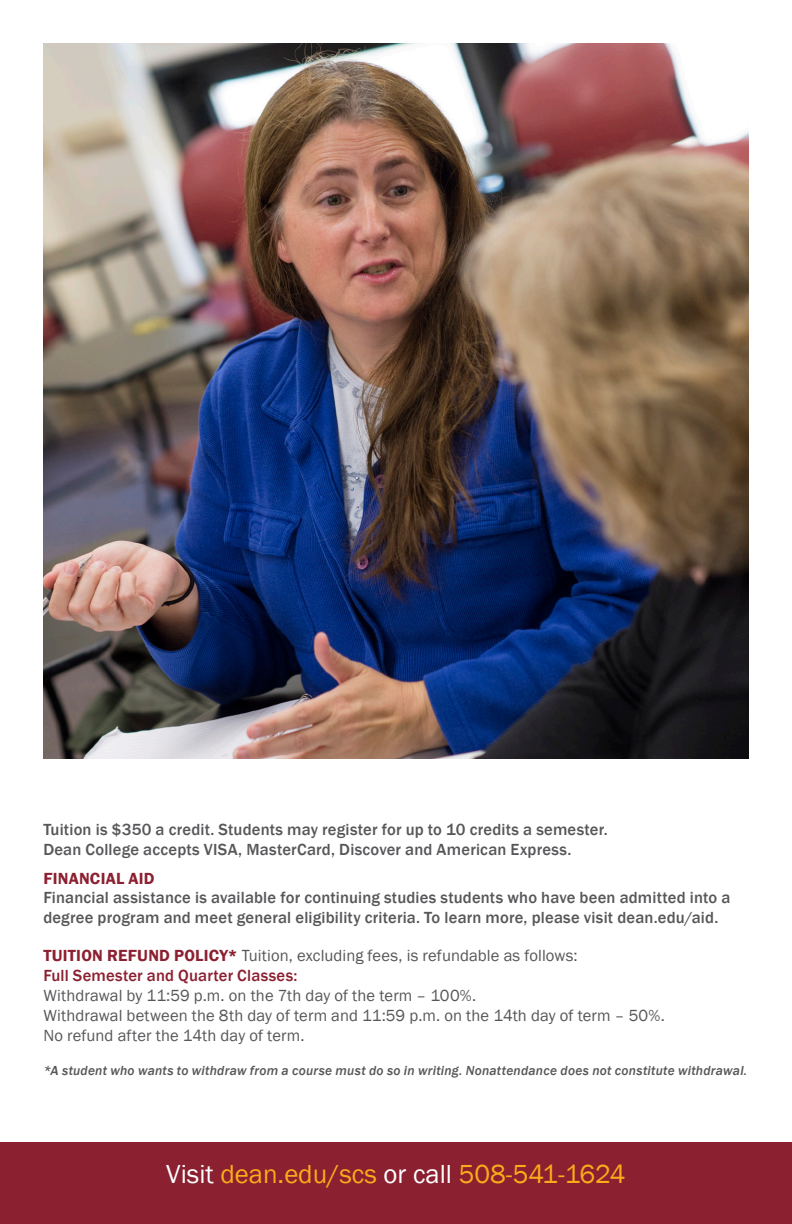
<style>
.page{position:relative;width:792px;height:1224px;background:#fff}
.page>*{position:absolute;margin:0;border:0;box-sizing:border-box;transform-origin:0 0}
.t1{font:26.8px "Franklin Gothic";color:#faab1a}
.BC_Copy{font:500 16.6px/19.8px "Franklin Gothic";letter-spacing:.01em;color:#575659}
.BC_Copy-2{font:16.6px "Franklin Gothic";letter-spacing:.005em;color:#575659}
.BC_Subheads{font:16.6px "Franklin Gothic";letter-spacing:.005em;color:#575659}
.BC_Copy-3{font:500 16.6px "Franklin Gothic";letter-spacing:.01em;color:#8b2031}
.BC_Subheads-2{font:600 16.6px "Franklin Gothic";letter-spacing:.015em;color:#8b2031}
.BC_Copy-4{font:italic 500 13.6px "Franklin Gothic";letter-spacing:.015em;color:#575659}
.s1{font-weight:600;color:#8b2031}
.s2{color:#fff}
</style>
<div class="page">
<div style="left:0;top:1142px;width:792px;height:82px;background:#8b2031"></div>
<img style="left:43px;top:43px;width:706px;height:715px">
<p class="BC_Copy" style="left:43px;top:820px;width:566px">Tuition is $350 a credit. Students may register for up to 10 credits a semester.</p>
<p class="BC_Copy" style="left:43px;top:839px;width:530px">Dean College accepts VISA, MasterCard, Discover and American Express.</p>
<p class="BC_Subheads-2" style="left:43px;top:868px;width:113px">FINANCIAL AID</p>
<p class="BC_Copy" style="left:43px;top:888px;width:688px">Financial assistance is available for continuing studies students who have been admitted into a degree program and meet general eligibility criteria. To learn more, please visit dean.edu/aid.</p>
<p class="BC_Subheads" style="left:43px;top:945px;width:536px"><span class="s1">TUITION REFUND POLICY*</span> Tuition, excluding fees, is refundable as follows:</p>
<p class="BC_Copy-3" style="left:43px;top:965px;width:256px">Full Semester and Quarter Classes:</p>
<p class="BC_Copy-2" style="left:43px;top:985px;width:435px">Withdrawal by 11:59 p.m. on the 7th day of the term – 100%.</p>
<p class="BC_Copy-2" style="left:43px;top:1005px;width:623px">Withdrawal between the 8th day of term and 11:59 p.m. on the 14th day of term – 50%.</p>
<p class="BC_Copy-2" style="left:43px;top:1025px;width:263px">No refund after the 14th day of term.</p>
<p class="BC_Copy-4" style="left:43px;top:1062px;width:705px">*A student who wants to withdraw from a course must do so in writing. Nonattendance does not constitute withdrawal.</p>
<p class="t1" style="left:166px;top:1157px;width:461px"><span class="s2">Visit</span> dean.edu/scs <span class="s2">or call</span> 508-541-1624</p>
</div>
